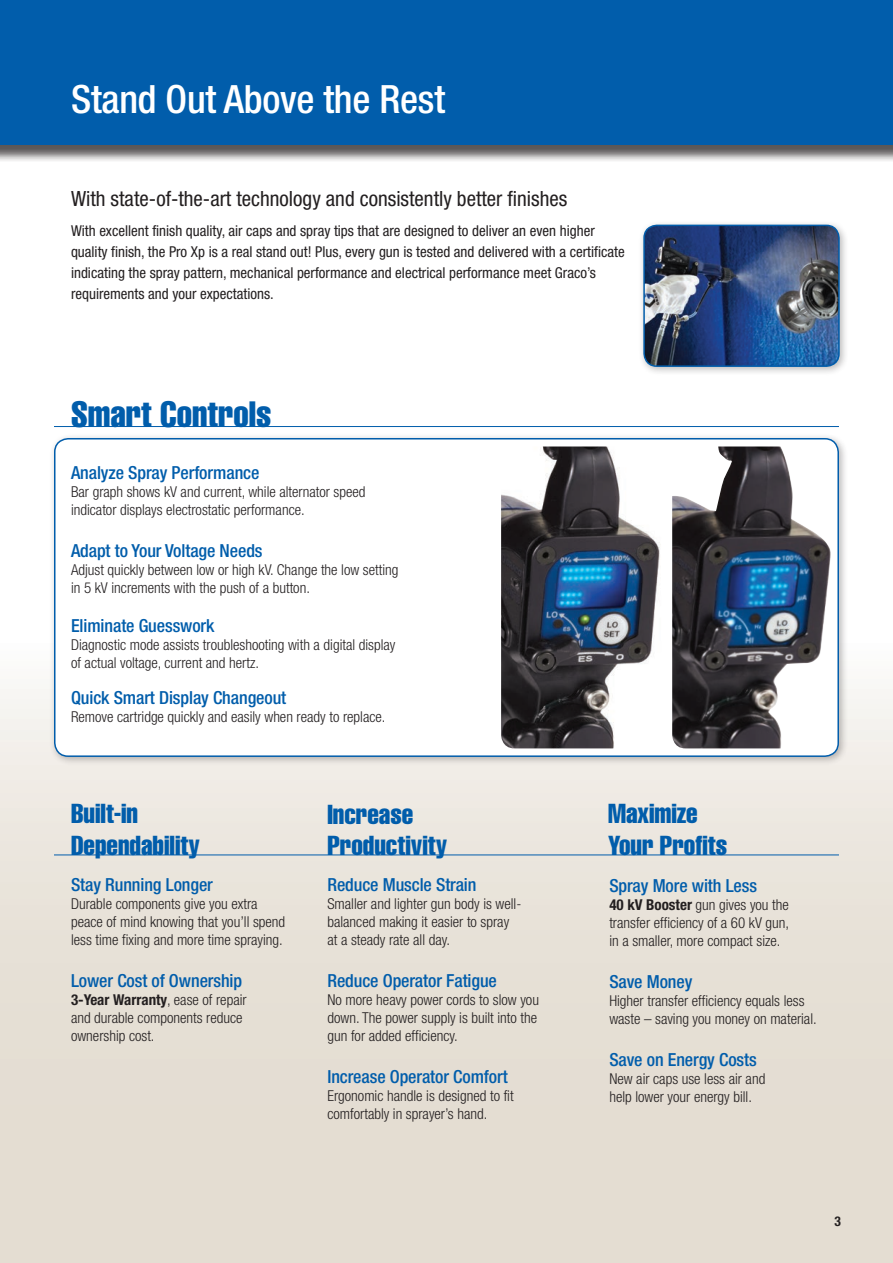
<style>
.page{position:relative;width:893px;height:1263px;background:#fff}
.page>*{position:absolute;margin:0;border:0;box-sizing:border-box;transform-origin:0 0}
.t1{font:500 condensed 39px "Helvetica Neue LT Std";letter-spacing:-.005em;color:#fff}
.t2{font:36px "Helvetica LT Std Comp";color:#015dab}
.t3{font:27px/31.5px "Helvetica LT Std Comp";color:#015dab}
.t4{font:condensed 21px "Helvetica Neue LT Std";color:#231f20}
.t5{font:500 condensed 18px "Helvetica Neue LT Std";letter-spacing:-.005em;color:#015dab}
.t6{font:300 condensed 15px/18px "Helvetica Neue LT Std";color:#231f20}
.t7{font:condensed 15px/21px "Helvetica Neue LT Std";color:#231f20}
.t8{font:700 condensed 13.5px "Helvetica Neue LT Std";color:#231f20}
.s1{font-weight:700}
</style>
<div class="page">
<div style="left:0;top:638px;width:893px;height:625px;background:linear-gradient(to bottom,#f6f4f0,#dfd6c9)"></div>
<div style="left:49px;top:433px;width:799px;height:333px;background:#231f20;opacity:.3"></div>
<div style="left:55px;top:439px;width:783px;height:317px;background:#fff;border-radius:14px"></div>
<div style="left:54px;top:438px;width:785px;height:319px;border:2px solid #015dab;border-radius:14px"></div>
<img style="left:672px;top:446px;width:159px;height:302px">
<img style="left:501px;top:446px;width:159px;height:302px">
<div style="left:638px;top:220px;width:211px;height:156px;background:#231f20;opacity:.3"></div>
<img style="left:644px;top:225px;width:195px;height:141px">
<div style="left:643px;top:225px;width:197px;height:142px;border:2px solid #015dab;border-radius:13px"></div>
<div style="left:0;top:0;width:893px;height:164px;background:#231f20;opacity:.75"></div>
<div style="left:0;top:0;width:893px;height:145px;background:#015dab"></div>
<hr style="left:54px;top:854px;width:785px;height:1px;background:#015dab">
<hr style="left:54px;top:426px;width:785px;height:1px;background:#015dab">
<h1 class="t1" style="left:71px;top:76px;width:376px">Stand Out Above the Rest</h1>
<h3 class="t4" style="left:71px;top:187px;width:498px">With state-of-the-art technology and consistently better finishes</h3>
<p class="t7" style="left:71px;top:220px;width:555px">With excellent finish quality, air caps and spray tips that are designed to deliver an even higher quality finish, the Pro Xp is a real stand out! Plus, every gun is tested and delivered with a certificate indicating the spray pattern, mechanical performance and electrical performance meet Graco’s requirements and your expectations.</p>
<h2 class="t2" style="left:71px;top:391px;width:202px">Smart Controls</h2>
<p class="t5" style="left:71px;top:461px;width:190px">Analyze Spray Performance</p>
<p class="t6" style="left:71px;top:482px;width:296px">Bar graph shows kV and current, while alternator speed indicator displays electrostatic performance.</p>
<p class="t5" style="left:71px;top:539px;width:193px">Adapt to Your Voltage Needs</p>
<p class="t6" style="left:71px;top:560px;width:329px">Adjust quickly between low or high kV. Change the low setting in 5 kV increments with the push of a button.</p>
<p class="t5" style="left:71px;top:615px;width:145px">Eliminate Guesswork</p>
<p class="t6" style="left:71px;top:636px;width:326px">Diagnostic mode assists troubleshooting with a digital display of actual voltage, current and hertz.</p>
<p class="t5" style="left:71px;top:687px;width:217px">Quick Smart Display Changeout</p>
<p class="t6" style="left:71px;top:708px;width:316px">Remove cartridge quickly and easily when ready to replace.</p>
<h3 class="t3" style="left:71px;top:797px;width:131px">Built-in<br>Dependability</h3>
<p class="t5" style="left:71px;top:874px;width:143px">Stay Running Longer</p>
<p class="t6" style="left:71px;top:894px;width:216px">Durable components give you extra peace of mind knowing that you’ll spend less time fixing and more time spraying.</p>
<p class="t5" style="left:71px;top:970px;width:173px">Lower Cost of Ownership</p>
<p class="t6" style="left:71px;top:990px;width:177px"><span class="s1">3-Year Warranty</span>, ease of repair and durable components reduce ownership cost.</p>
<h3 class="t3" style="left:327px;top:798px;width:122px">Increase<br>Productivity</h3>
<p class="t5" style="left:327px;top:874px;width:151px">Reduce Muscle Strain</p>
<p class="t6" style="left:327px;top:894px;width:195px">Smaller and lighter gun body is well&shy;balanced making it easier to spray at a steady rate all day.</p>
<p class="t5" style="left:327px;top:970px;width:171px">Reduce Operator Fatigue</p>
<p class="t6" style="left:327px;top:990px;width:213px;text-align:justify">No more heavy power cords to slow you down. The power supply is built into the gun for added efficiency.</p>
<p class="t5" style="left:327px;top:1066px;width:182px">Increase Operator Comfort</p>
<p class="t6" style="left:327px;top:1086px;width:188px">Ergonomic handle is designed to fit comfortably in sprayer’s hand.</p>
<h3 class="t3" style="left:608px;top:797px;width:121px">Maximize<br>Your Profits</h3>
<p class="t5" style="left:609px;top:875px;width:149px">Spray More with Less</p>
<p class="t6" style="left:609px;top:896px;width:181px;text-align:justify"><span class="s1">40 kV Booster</span> gun gives you the transfer efficiency of a 60 kV gun, in a smaller, more compact size.</p>
<p class="t5" style="left:609px;top:971px;width:85px">Save Money</p>
<p class="t6" style="left:609px;top:992px;width:209px">Higher transfer efficiency equals less waste – saving you money on material.</p>
<p class="t5" style="left:609px;top:1049px;width:149px">Save on Energy Costs</p>
<p class="t6" style="left:609px;top:1070px;width:157px">New air caps use less air and help lower your energy bill.</p>
<p class="t8" style="left:834px;top:1213px;width:8px">3</p>
</div>
